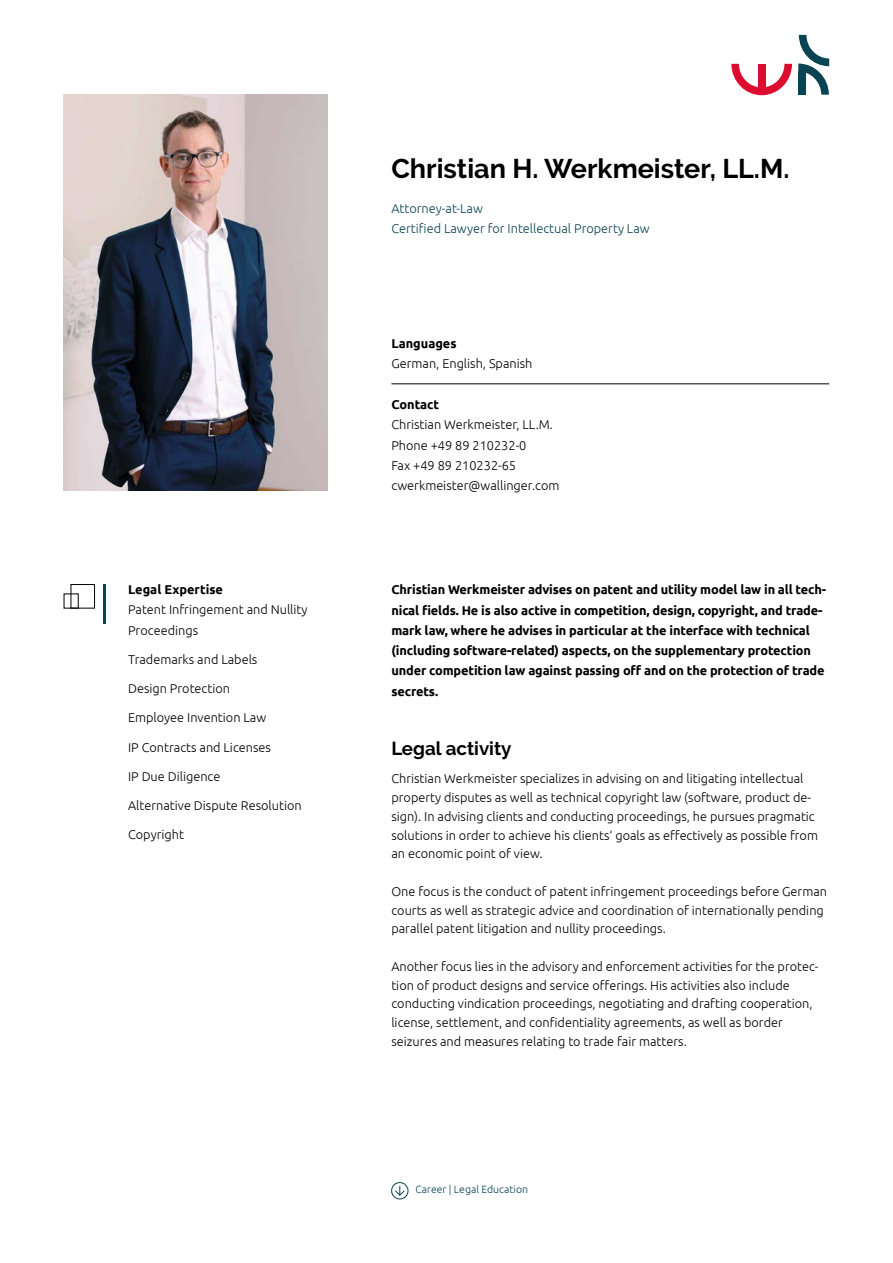
<style>
.page{position:relative;width:893px;height:1263px;background:#fff}
.page>*{position:absolute;margin:0;border:0;box-sizing:border-box;transform-origin:0 0}
.t1{font:700 27px "Raleway";color:#000}
.t2{font:700 18.75px "Raleway";color:#000}
.t3{font:300 12.75px/18.8px "Ubuntu";color:#000}
.t4{font:700 12.75px/20.2px "Ubuntu";letter-spacing:-.01em;color:#000}
.t5{font:300 12.75px/20.2px "Ubuntu";color:#0a4353}
.t6{font:300 10.5px "Ubuntu";color:#0a4353}
</style>
<div class="page">
<hr style="left:391px;top:383px;width:438px;height:1px;background:#000">
<svg style="left:731px;top:64px;width:61px;height:31px"></svg>
<div style="left:758px;top:64px;width:8px;height:31px;background:#dd0b2f"></div>
<svg style="left:798px;top:35px;width:31px;height:60px"></svg>
<div style="left:391px;top:1182px;width:17px;height:17px;border:1px solid #0a4353;border-radius:50%"></div>
<svg style="left:395px;top:1186px;width:10px;height:10px"></svg>
<div style="left:71px;top:584px;width:24px;height:24px;border:1px solid #000"></div>
<hr style="left:103px;top:584px;width:3px;height:40px;background:#0a4353">
<img style="left:64px;top:95px;width:263px;height:395px">
<p class="t4" style="left:128px;top:579px;width:96px">Legal Expertise</p>
<p class="t3" style="left:128px;top:599px;width:181px;line-height:20.2px">Patent Infringement and Nullity<br>Proceedings</p>
<p class="t3" style="left:128px;top:650px;width:131px">Trademarks and Labels</p>
<p class="t3" style="left:128px;top:679px;width:104px">Design Protection</p>
<p class="t3" style="left:128px;top:708px;width:140px">Employee Invention Law</p>
<p class="t3" style="left:128px;top:737px;width:144px">IP Contracts and Licenses</p>
<p class="t3" style="left:128px;top:767px;width:94px">IP Due Diligence</p>
<p class="t3" style="left:128px;top:796px;width:175px">Alternative Dispute Resolution</p>
<p class="t3" style="left:128px;top:825px;width:57px">Copyright</p>
<h1 class="t1" style="left:391px;top:153px;width:400px">Christian H. Werkmeister, LL.M.</h1>
<p class="t5" style="left:391px;top:198px;width:260px">Attorney-at-Law<br>Certified Lawyer for Intellectual Property Law</p>
<p class="t4" style="left:391px;top:333px;width:67px">Languages</p>
<p class="t3" style="left:391px;top:354px;width:143px">German, English, Spanish</p>
<p class="t4" style="left:391px;top:394px;width:49px">Contact</p>
<p class="t3" style="left:391px;top:414px;width:170px;line-height:20.2px">Christian Werkmeister, LL.M.<br>Phone +49 89 210232-0<br>Fax +49 89 210232-65 cwerkmeister@wallinger.com</p>
<p class="t4" style="left:391px;top:579px;width:436px">Christian Werkmeister advises on patent and utility model law in all tech&shy;nical fields. He is also active in competition, design, copyright, and trade&shy;mark law, where he advises in particular at the interface with technical (including software-related) aspects, on the supplementary protection under competition law against passing off and on the protection of trade secrets.</p>
<h2 class="t2" style="left:391px;top:738px;width:122px">Legal activity</h2>
<p class="t3" style="left:391px;top:769px;width:428px">Christian Werkmeister specializes in advising on and litigating intellectual property disputes as well as technical copyright law (software, product de&shy;sign). In advising clients and conducting proceedings, he pursues pragmatic solutions in order to achieve his clients‘ goals as effectively as possible from an economic point of view.</p>
<p class="t3" style="left:391px;top:881px;width:437px">One focus is the conduct of patent infringement proceedings before German courts as well as strategic advice and coordination of internationally pending parallel patent litigation and nullity proceedings.</p>
<p class="t3" style="left:391px;top:956px;width:428px">Another focus lies in the advisory and enforcement activities for the protec&shy;tion of product designs and service offerings. His activities also include conducting vindication proceedings, negotiating and drafting cooperation, license, settlement, and confidentiality agreements, as well as border seizures and measures relating to trade fair matters.</p>
<p class="t6" style="left:415px;top:1183px;width:114px">Career | Legal Education</p>
</div>
